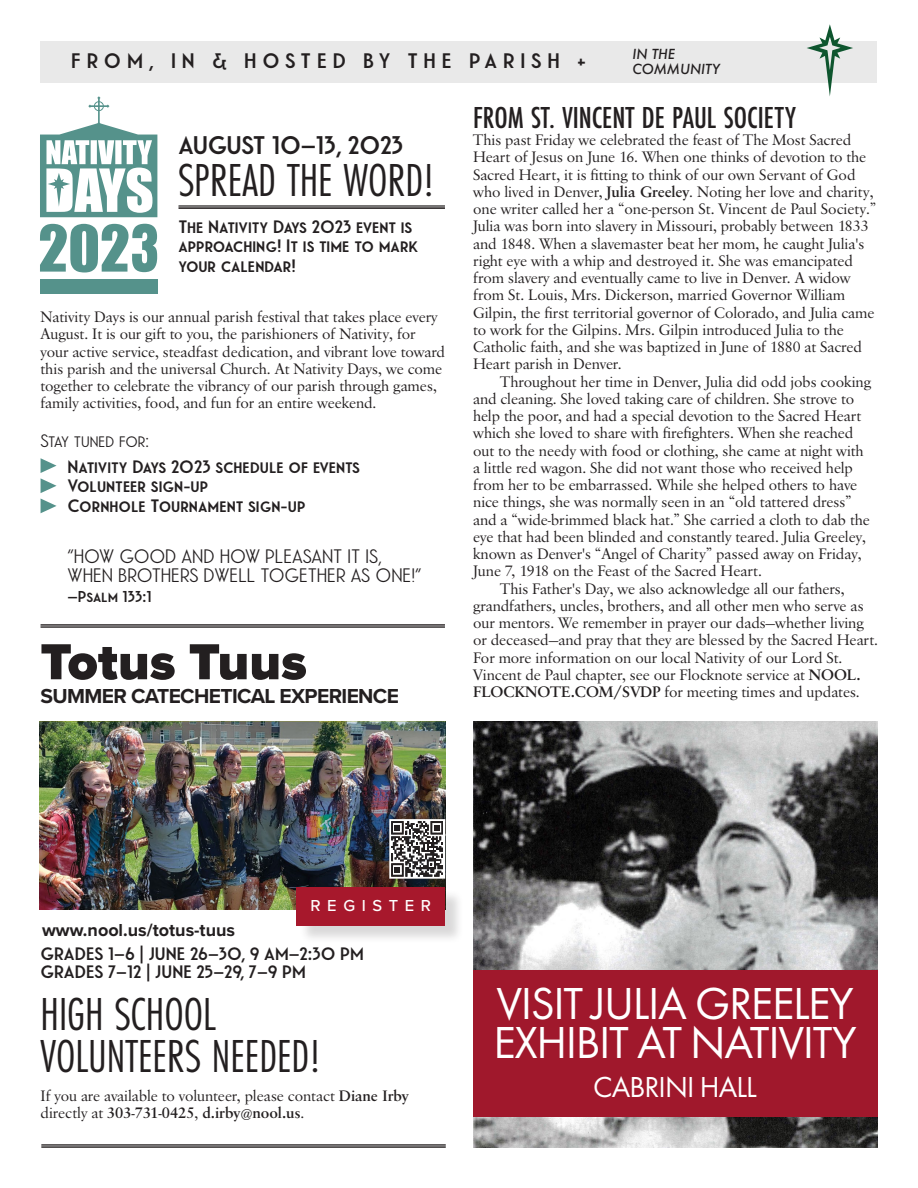
<style>
.page{position:relative;width:918px;height:1188px;background:#fff}
.page>*{position:absolute;margin:0;border:0;box-sizing:border-box;transform-origin:0 0}
.t1{font:900 52.5px "Proxima Nova";color:#231f20}
.t2{font:48px "Futura PT Cond";color:#231f20}
.t3{font:46.5px/39px "Futura PT";letter-spacing:-.03em;color:#fff}
.t4{font:500 31.5px "Futura PT Cond";color:#231f20}
.t5{font:30px "Futura PT";letter-spacing:-.03em;color:#fff}
.t6{font:800 25.5px "Waverly CF";letter-spacing:-.01em;color:#231f20}
.t7{font:700 21px "Proxima Nova";letter-spacing:-.03em;color:#231f20}
.t8{font:800 21px "Waverly CF";letter-spacing:.28em;color:#231f20}
.t9{font:500 19.5px "Waverly CF";color:#231f20}
.t10{font:800 18px/19.5px "Waverly CF";color:#231f20}
.t11{font:700 18px "Proxima Nova";color:#231f20}
.t12{font:500 18px "Waverly CF";color:#231f20}
.t13{font:500 16.5px "Proxima Nova";letter-spacing:.4em;color:#fff}
.t14{font:15.75px/17.2px "Savoy";color:#231f20}
.t15{font:800 15.75px "Waverly CF";color:#231f20}
.t16{font:italic 500 13.5px "Futura";color:#231f20}
.s1{font-weight:700}
</style>
<div class="page">
<div style="left:40px;top:41px;width:838px;height:42px;background:#e9e9e9"></div>
<svg style="left:807px;top:24px;width:46px;height:72px"></svg>
<img style="left:40px;top:722px;width:405px;height:187px">
<svg style="left:389px;top:819px;width:56px;height:60px"></svg>
<div style="left:299px;top:889px;width:165px;height:55px;background:#231f20;opacity:.17"></div>
<div style="left:297px;top:887px;width:148px;height:38px;background:#a7182c"></div>
<hr style="left:41px;top:1145px;width:405px;height:1px;background:#231f20">
<hr style="left:41px;top:1146px;width:405px;height:1px;background:#231f20">
<hr style="left:41px;top:1147px;width:405px;height:1px;background:#231f20">
<svg style="left:40px;top:96px;width:117px;height:121px"></svg>
<div style="left:40px;top:279px;width:118px;height:15px;background:#55928b"></div>
<svg style="left:40px;top:224px;width:117px;height:49px"></svg>
<hr style="left:41px;top:624px;width:404px;height:1px;background:#231f20">
<hr style="left:41px;top:626px;width:404px;height:1px;background:#231f20">
<hr style="left:41px;top:627px;width:404px;height:1px;background:#231f20">
<hr style="left:179px;top:206px;width:266px;height:1px;background:#231f20">
<hr style="left:179px;top:207px;width:266px;height:1px;background:#231f20">
<hr style="left:179px;top:208px;width:266px;height:1px;background:#231f20">
<svg style="left:41px;top:458px;width:16px;height:35px"></svg>
<svg style="left:41px;top:499px;width:16px;height:14px"></svg>
<img style="left:473px;top:722px;width:404px;height:426px">
<div style="left:473px;top:970px;width:404px;height:147px;background:#a0182c"></div>
<p class="t8" style="left:71px;top:48px;width:516px">FROM, IN &amp; HOSTED BY THE PARISH +</p>
<p class="t16" style="left:633px;top:45px;width:44px">IN THE</p>
<p class="t16" style="left:633px;top:60px;width:89px">COMMUNITY</p>
<p class="t6" style="left:179px;top:129px;width:226px">AUGUST 10–13, 2023</p>
<p class="t2" style="left:179px;top:152px;width:258px">SPREAD THE WORD!</p>
<p class="t10" style="left:179px;top:217px;width:242px">The Nativity Days 2023 event is approaching! It is time to mark your calendar!</p>
<p class="t14" style="left:41px;top:309px;width:406px">Nativity Days is our annual parish festival that takes place every August. It is our gift to you, the parishioners of Nativity, for your active service, steadfast dedication, and vibrant love toward this parish and the universal Church. At Nativity Days, we come together to celebrate the vibrancy of our parish through games, family activities, food, and fun for an entire weekend.</p>
<p class="t12" style="left:41px;top:430px;width:110px">Stay tuned for:</p>
<p class="t10" style="left:68px;top:457px;width:294px">Nativity Days 2023 schedule of events</p>
<p class="t10" style="left:68px;top:477px;width:142px">Volunteer sign-up</p>
<p class="t10" style="left:68px;top:496px;width:239px">Cornhole Tournament sign-up</p>
<p class="t9" style="left:68px;top:545px;width:316px">“HOW GOOD AND HOW PLEASANT IT IS,</p>
<p class="t9" style="left:68px;top:564px;width:355px">WHEN BROTHERS DWELL TOGETHER AS ONE!”</p>
<p class="t15" style="left:68px;top:587px;width:86px">—Psalm 133:1</p>
<p class="t1" style="left:41px;top:623px;width:268px">Totus Tuus</p>
<p class="t7" style="left:41px;top:681px;width:360px">SUMMER CATECHETICAL EXPERIENCE</p>
<p class="t4" style="left:473px;top:99px;width:324px">FROM ST. VINCENT DE PAUL SOCIETY</p>
<p class="t14" style="left:473px;top:132px;width:405px">This past Friday we celebrated the feast of The Most Sacred Heart of Jesus on June 16. When one thinks of devotion to the Sacred Heart, it is fitting to think of our own Servant of God who lived in Denver, <span class="s1">Julia Greeley</span>. Noting her love and charity, one writer called her a “one-person St. Vincent de Paul Society.”</p>
<p class="t14" style="left:473px;top:218px;width:397px">Julia was born into slavery in Missouri, probably between 1833 and 1848. When a slavemaster beat her mom, he caught Julia's right eye with a whip and destroyed it. She was emancipated from slavery and eventually came to live in Denver. A widow from St. Louis, Mrs. Dickerson, married Governor William</p>
<p class="t14" style="left:473px;top:304px;width:403px">Gilpin, the first territorial governor of Colorado, and Julia came to work for the Gilpins. Mrs. Gilpin introduced Julia to the Catholic faith, and she was baptized in June of 1880 at Sacred Heart parish in Denver.</p>
<p class="t14" style="left:473px;top:373px;width:399px;text-indent:27px">Throughout her time in Denver, Julia did odd jobs cooking and cleaning. She loved taking care of children. She strove to help the poor, and had a special devotion to the Sacred Heart which she loved to share with firefighters. When she reached out to the needy with food or clothing, she came at night with a little red wagon. She did not want those who received help from her to be embarrassed. While she helped others to have nice things, she was normally seen in an “old tattered dress” and a “wide-brimmed black hat.” She carried a cloth to dab the eye that had been blinded and constantly teared. Julia Greeley, known as Denver's “Angel of Charity” passed away on Friday, June 7, 1918 on the Feast of the Sacred Heart.</p>
<p class="t14" style="left:473px;top:580px;width:406px;text-indent:27px">This Father's Day, we also acknowledge all our fathers, grandfathers, uncles, brothers, and all other men who serve as our mentors. We remember in prayer our dads—whether living or deceased—and pray that they are blessed by the Sacred Heart.<br>For more information on our local Nativity of our Lord St.<br>Vincent de Paul chapter, see our Flocknote service at <span class="s1">NOOL.<br>FLOCKNOTE.COM/SVDP</span> for meeting times and updates.</p>
<p class="t11" style="left:42px;top:917px;width:195px">www.nool.us/totus-tuus</p>
<p class="t13" style="left:311px;top:894px;width:122px">REGISTER</p>
<p class="t10" style="left:41px;top:944px;width:325px">GRADES 1–6 | JUNE 26–30, 9 AM–2:30 PM</p>
<p class="t10" style="left:41px;top:962px;width:267px">GRADES 7–12 | JUNE 25–29, 7–9 PM</p>
<p class="t2" style="left:41px;top:986px;width:177px">HIGH SCHOOL</p>
<p class="t2" style="left:41px;top:1028px;width:282px">VOLUNTEERS NEEDED!</p>
<p class="t14" style="left:41px;top:1087px;width:370px">If you are available to volunteer, please contact <span class="s1">Diane Irby </span>directly at <span class="s1">303-731-0425</span>, <span class="s1">d.irby@nool.us</span>.</p>
<p class="t3" style="left:493px;top:984px;width:365px">VISIT JULIA GREELEY<br>EXHIBIT AT NATIVITY</p>
<p class="t5" style="left:593px;top:1069px;width:165px">CABRINI HALL</p>
</div>
